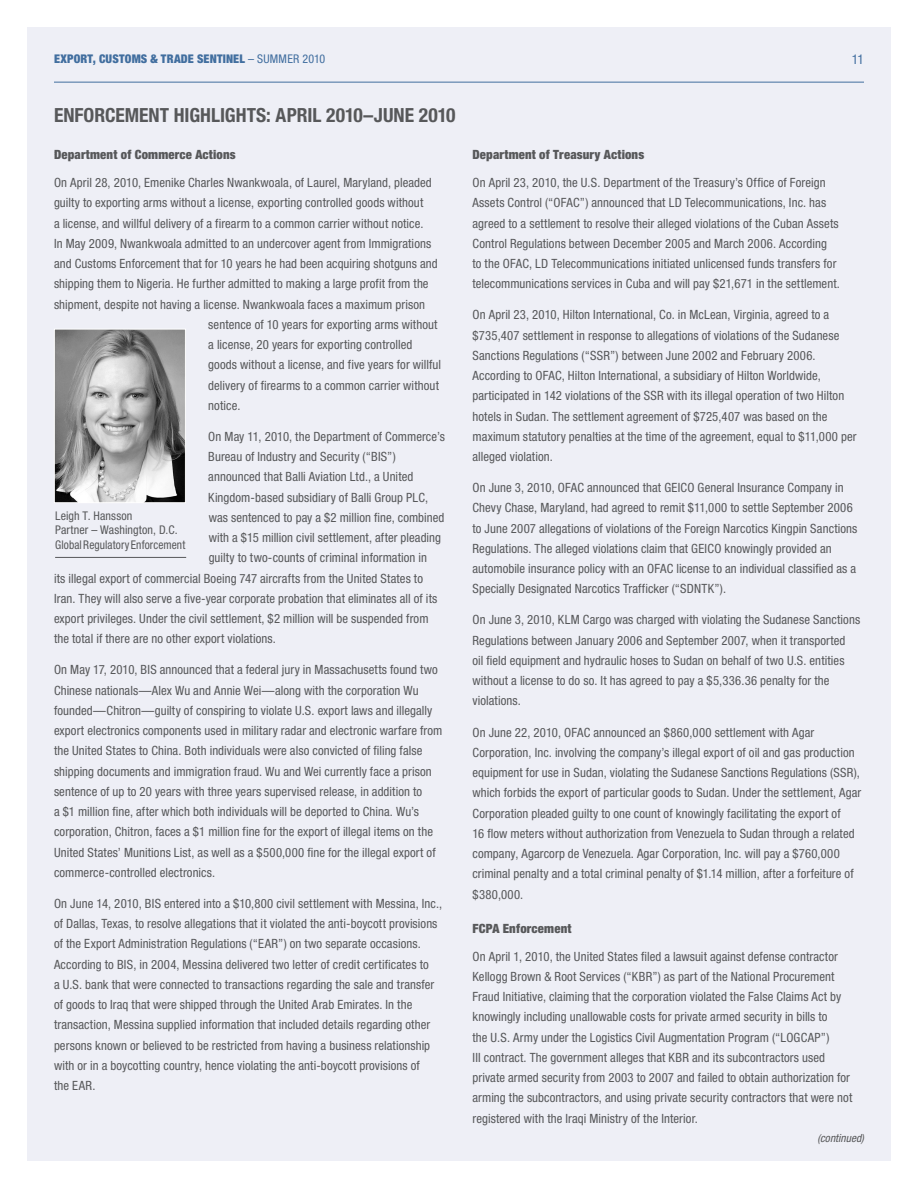
<style>
.page{position:relative;width:918px;height:1188px;background:#fff}
.page>*{position:absolute;margin:0;border:0;box-sizing:border-box;transform-origin:0 0}
.t1{font:700 condensed 19.5px "Helvetica Neue LT Std";color:#57585a}
.t2{font:condensed 13.5px "Helvetica Neue LT Std";color:#416e9f}
.body{font:condensed 12.75px/20.2px "Helvetica Neue LT Std";letter-spacing:.005em;color:#57585a}
.subhead{font:900 condensed 12.75px "Helvetica Neue LT Std";letter-spacing:.015em;color:#57585a}
.contact_info{font:condensed 12px/14.4px "Helvetica Neue LT Std";letter-spacing:.01em;color:#57585a}
.t3{font:900 condensed 12px "Helvetica Neue LT Std";letter-spacing:.015em;color:#416e9f}
.body-2{font:italic condensed 11.25px "Helvetica Neue LT Std";letter-spacing:.005em;color:#57585a}
.s1{font-weight:400}
</style>
<div class="page">
<div style="left:27px;top:27px;width:864px;height:1134px;background:#eeeff6"></div>
<hr style="left:54px;top:82px;width:810px;height:1px;background:#416e9f">
<img style="left:56px;top:331px;width:128px;height:170px">
<div style="left:54px;top:329px;width:132px;height:174px;border:1px solid #fff"></div>
<hr style="left:55px;top:557px;width:131px;height:1px;background:#57585a">
<p class="t3" style="left:54px;top:51px;width:273px">EXPORT, CUSTOMS &amp; TRADE SENTINEL <span class="s1">– SUMMER 2010</span></p>
<p class="t2" style="left:852px;top:51px;width:14px">11</p>
<p class="t1" style="left:54px;top:103px;width:403px">ENFORCEMENT HIGHLIGHTS: APRIL 2010–JUNE 2010</p>
<p class="body" style="left:54px;top:138px;width:5px">,</p>
<p class="subhead" style="left:54px;top:147px;width:183px">Department of Commerce Actions</p>
<p class="body" style="left:54px;top:172px;width:379px">On April 28, 2010, Emenike Charles Nwankwoala, of Laurel, Maryland, pleaded</p>
<p class="body" style="left:54px;top:193px;width:371px">guilty to exporting arms without a license, exporting controlled goods without</p>
<p class="body" style="left:54px;top:213px;width:371px">a license, and willful delivery of a firearm to a common carrier without notice.</p>
<p class="body" style="left:54px;top:233px;width:379px">In May 2009, Nwankwoala admitted to an undercover agent from Immigrations</p>
<p class="body" style="left:54px;top:253px;width:385px">and Customs Enforcement that for 10 years he had been acquiring shotguns and</p>
<p class="body" style="left:54px;top:274px;width:376px">shipping them to Nigeria. He further admitted to making a large profit from the</p>
<p class="body" style="left:54px;top:294px;width:373px">shipment, despite not having a license. Nwankwoala faces a maximum prison</p>
<p class="body" style="left:208px;top:314px;width:231px">sentence of 10 years for exporting arms without</p>
<p class="body" style="left:208px;top:334px;width:206px">a license, 20 years for exporting controlled</p>
<p class="body" style="left:208px;top:355px;width:234px">goods without a license, and five years for willful</p>
<p class="body" style="left:208px;top:375px;width:232px">delivery of firearms to a common carrier without</p>
<p class="body" style="left:208px;top:395px;width:34px">notice.</p>
<p class="body" style="left:208px;top:426px;width:238px">On May 11, 2010, the Department of Commerce’s</p>
<p class="body" style="left:208px;top:446px;width:189px">Bureau of Industry and Security (“BIS”)</p>
<p class="body" style="left:208px;top:467px;width:207px">announced that Balli Aviation Ltd., a United</p>
<p class="body" style="left:208px;top:487px;width:221px">Kingdom-based subsidiary of Balli Group PLC,</p>
<p class="body" style="left:209px;top:507px;width:237px">was sentenced to pay a $2 million fine, combined</p>
<p class="body" style="left:209px;top:527px;width:234px">with a $15 million civil settlement, after pleading</p>
<p class="body" style="left:209px;top:548px;width:220px">guilty to two-counts of criminal information in</p>
<p class="body" style="left:54px;top:568px;width:371px">its illegal export of commercial Boeing 747 aircrafts from the United States to</p>
<p class="body" style="left:54px;top:588px;width:385px">Iran. They will also serve a five-year corporate probation that eliminates all of its</p>
<p class="body" style="left:54px;top:608px;width:376px">export privileges. Under the civil settlement, $2 million will be suspended from</p>
<p class="body" style="left:54px;top:629px;width:223px">the total if there are no other export violations.</p>
<p class="body" style="left:54px;top:660px;width:390px">On May 17, 2010, BIS announced that a federal jury in Massachusetts found two Chinese nationals—Alex Wu and Annie Wei—along with the corporation Wu founded—Chitron—guilty of conspiring to violate U.S. export laws and illegally export electronics components used in military radar and electronic warfare from the United States to China. Both individuals were also convicted of filing false shipping documents and immigration fraud. Wu and Wei currently face a prison sentence of up to 20 years with three years supervised release, in addition to<br>a $1 million fine, after which both individuals will be deported to China. Wu’s corporation, Chitron, faces a $1 million fine for the export of illegal items on the United States’ Munitions List, as well as a $500,000 fine for the illegal export of commerce-controlled electronics.</p>
<p class="body" style="left:54px;top:893px;width:390px">On June 14, 2010, BIS entered into a $10,800 civil settlement with Messina, Inc., of Dallas, Texas, to resolve allegations that it violated the anti-boycott provisions of the Export Administration Regulations (“EAR”) on two separate occasions.<br>According to BIS, in 2004, Messina delivered two letter of credit certificates to<br>a U.S. bank that were connected to transactions regarding the sale and transfer of goods to Iraq that were shipped through the United Arab Emirates. In the transaction, Messina supplied information that included details regarding other persons known or believed to be restricted from having a business relationship with or in a boycotting country, hence violating the anti-boycott provisions of<br>the EAR.</p>
<p class="contact_info" style="left:55px;top:508px;width:132px">Leigh T. Hansson<br>Partner – Washington, D.C.<br>Global Regulatory Enforcement</p>
<p class="subhead" style="left:472px;top:147px;width:173px">Department of Treasury Actions</p>
<p class="body" style="left:472px;top:172px;width:369px">On April 23, 2010, the U.S. Department of the Treasury’s Office of Foreign Assets Control (“OFAC”) announced that LD Telecommunications, Inc. has agreed to a settlement to resolve their alleged violations of the Cuban Assets Control Regulations between December 2005 and March 2006. According<br>to the OFAC, LD Telecommunications initiated unlicensed funds transfers for telecommunications services in Cuba and will pay $21,671 in the settlement.</p>
<p class="body" style="left:472px;top:305px;width:386px">On April 23, 2010, Hilton International, Co. in McLean, Virginia, agreed to a $735,407 settlement in response to allegations of violations of the Sudanese Sanctions Regulations (“SSR”) between June 2002 and February 2006.<br>According to OFAC, Hilton International, a subsidiary of Hilton Worldwide, participated in 142 violations of the SSR with its illegal operation of two Hilton hotels in Sudan. The settlement agreement of $725,407 was based on the maximum statutory penalties at the time of the agreement, equal to $11,000 per alleged violation.</p>
<p class="body" style="left:472px;top:477px;width:386px">On June 3, 2010, OFAC announced that GEICO General Insurance Company in Chevy Chase, Maryland, had agreed to remit $11,000 to settle September 2006 to June 2007 allegations of violations of the Foreign Narcotics Kingpin Sanctions Regulations. The alleged violations claim that GEICO knowingly provided an automobile insurance policy with an OFAC license to an individual classified as a Specially Designated Narcotics Trafficker (“SDNTK”).</p>
<p class="body" style="left:472px;top:610px;width:389px">On June 3, 2010, KLM Cargo was charged with violating the Sudanese Sanctions Regulations between January 2006 and September 2007, when it transported<br>oil field equipment and hydraulic hoses to Sudan on behalf of two U.S. entities without a license to do so. It has agreed to pay a $5,336.36 penalty for the violations.</p>
<p class="body" style="left:472px;top:722px;width:390px">On June 22, 2010, OFAC announced an $860,000 settlement with Agar Corporation, Inc. involving the company’s illegal export of oil and gas production equipment for use in Sudan, violating the Sudanese Sanctions Regulations (SSR), which forbids the export of particular goods to Sudan. Under the settlement, Agar Corporation pleaded guilty to one count of knowingly facilitating the export of<br>16 flow meters without authorization from Venezuela to Sudan through a related company, Agarcorp de Venezuela. Agar Corporation, Inc. will pay a $760,000 criminal penalty and a total criminal penalty of $1.14 million, after a forfeiture of $380,000.</p>
<p class="subhead" style="left:472px;top:920px;width:101px">FCPA Enforcement</p>
<p class="body" style="left:472px;top:946px;width:381px">On April 1, 2010, the United States filed a lawsuit against defense contractor Kellogg Brown &amp; Root Services (“KBR”) as part of the National Procurement Fraud Initiative, claiming that the corporation violated the False Claims Act by knowingly including unallowable costs for private armed security in bills to<br>the U.S. Army under the Logistics Civil Augmentation Program (“LOGCAP”)<br>III contract. The government alleges that KBR and its subcontractors used private armed security from 2003 to 2007 and failed to obtain authorization for arming the subcontractors, and using private security contractors that were not registered with the Iraqi Ministry of the Interior.</p>
<p class="body-2" style="left:817px;top:1132px;width:48px">(continued)</p>
</div>
